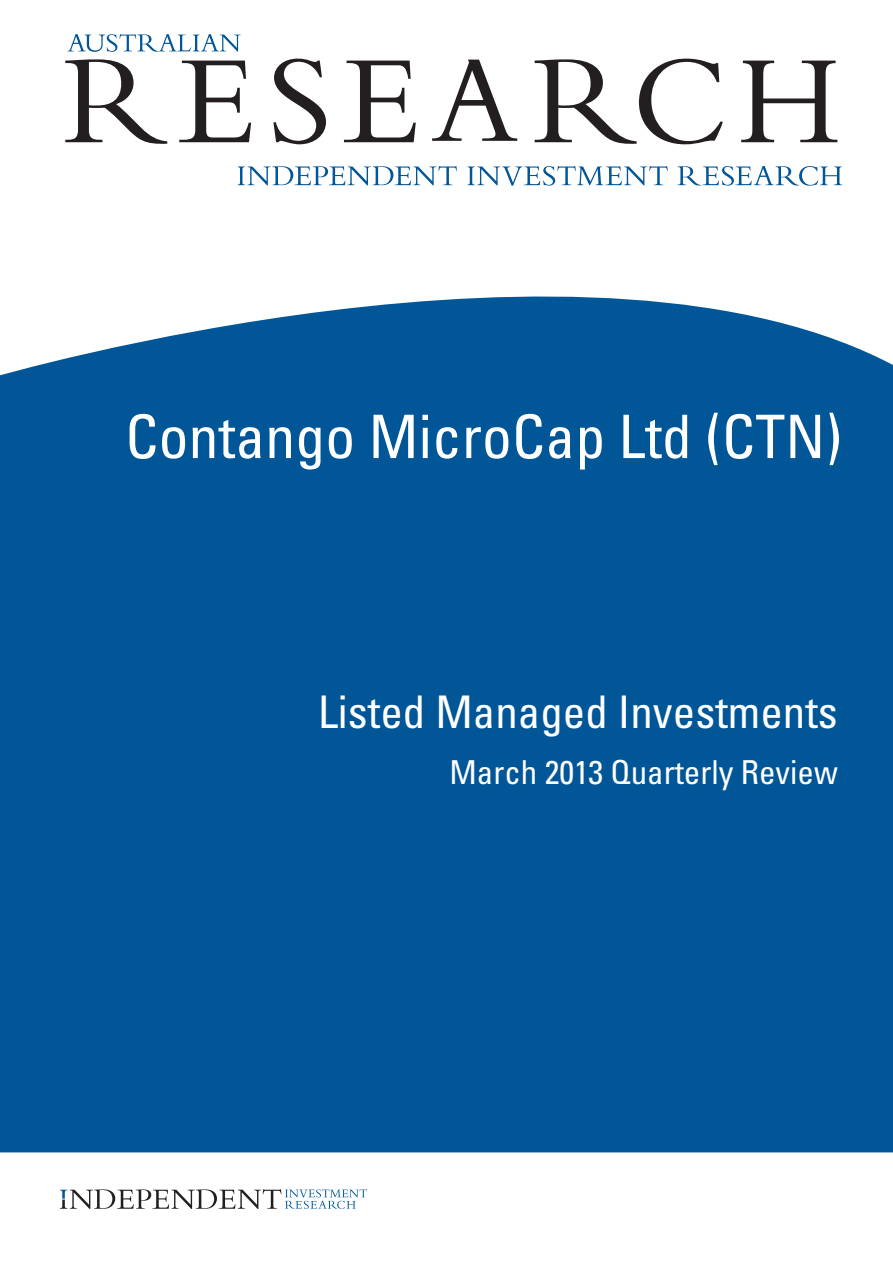
<style>
.page{position:relative;width:893px;height:1263px;background:#fff}
.page>*{position:absolute;margin:0;border:0;box-sizing:border-box;transform-origin:0 0}
.t1{font:condensed 60px "Univers LT Std";color:#fff}
.t2{font:condensed 45px "Univers LT Std";color:#fff}
.t3{font:condensed 33px "Univers LT Std";color:#fff}
</style>
<div class="page">
<svg style="left:68px;top:34px;width:173px;height:18px"></svg>
<svg style="left:65px;top:59px;width:102px;height:85px"></svg>
<svg style="left:179px;top:61px;width:72px;height:81px"></svg>
<svg style="left:273px;top:59px;width:53px;height:85px"></svg>
<svg style="left:344px;top:61px;width:72px;height:81px"></svg>
<svg style="left:535px;top:59px;width:188px;height:86px"></svg>
<svg style="left:741px;top:61px;width:96px;height:81px"></svg>
<svg style="left:432px;top:60px;width:85px;height:81px"></svg>
<svg style="left:238px;top:166px;width:219px;height:19px"></svg>
<svg style="left:467px;top:166px;width:201px;height:20px"></svg>
<svg style="left:677px;top:166px;width:165px;height:20px"></svg>
<svg style="left:60px;top:1189px;width:307px;height:20px"></svg>
<div style="left:0;top:296px;width:893px;height:856px;background:#015698"></div>
<p class="t1" style="left:125px;top:399px;width:718px">Contango MicroCap Ltd (CTN)</p>
<p class="t2" style="left:318px;top:683px;width:521px">Listed Managed Investments</p>
<p class="t3" style="left:449px;top:752px;width:390px">March 2013 Quarterly Review</p>
</div>
